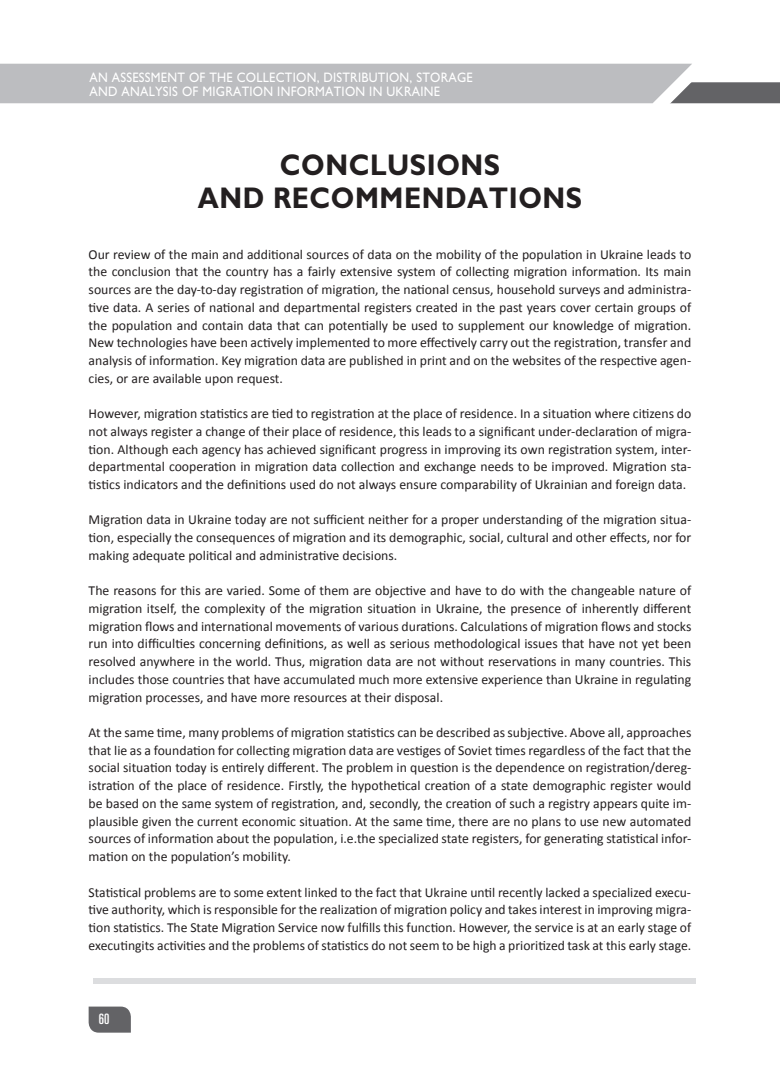
<style>
.page{position:relative;width:780px;height:1088px;background:#fff}
.page>*{position:absolute;margin:0;border:0;box-sizing:border-box;transform-origin:0 0}
.t1{font:700 30px/32.5px "Gill Sans C";letter-spacing:.02em;color:#231f20;text-align:center;scale:.9 1}
.t2{font:ultra-condensed 14.38px "Partner";color:#fff}
.t3{font:13.75px/17.8px "Calibri";color:#231f20;text-align:justify}
.t4{font:13.75px/13.8px "Gill Sans C";letter-spacing:.02em;color:#fff;scale:.91 1}
</style>
<div class="page">
<svg style="left:0;top:64px;width:780px;height:40px;background:#bbbcbf"></svg>
<svg style="left:89px;top:1006px;width:42px;height:26px"></svg>
<div style="left:93px;top:979px;width:603px;height:5px;background:#dcdddf"></div>
<p class="t4" style="left:89px;top:70px;width:423px">AN ASSESSMENT OF THE COLLECTION, DISTRIBUTION, STORAGE<br>AND ANALYSIS OF MIGRATION INFORMATION IN UKRAINE</p>
<h1 class="t1" style="left:198px;top:149px;width:428px">CONCLUSIONS<br>AND RECOMMENDATIONS</h1>
<p class="t3" style="left:89px;top:245px;width:604px">Our review of the main and additional sources of data on the mobility of the population in Ukraine leads to the conclusion that the country has a fairly extensive system of collecting migration information. Its main sources are the day-to-day registration of migration, the national census, household surveys and administra&shy;tive data. A series of national and departmental registers created in the past years cover certain groups of the population and contain data that can potentially be used to supplement our knowledge of migration.<br>New technologies have been actively implemented to more effectively carry out the registration, transfer and analysis of information. Key migration data are published in print and on the websites of the respective agen&shy;cies, or are available upon request.</p>
<p class="t3" style="left:89px;top:405px;width:604px">However, migration statistics are tied to registration at the place of residence. In a situation where citizens do not always register a change of their place of residence, this leads to a significant under-declaration of migra&shy;tion. Although each agency has achieved significant progress in improving its own registration system, inter&shy;departmental cooperation in migration data collection and exchange needs to be improved. Migration sta&shy;tistics indicators and the definitions used do not always ensure comparability of Ukrainian and foreign data.</p>
<p class="t3" style="left:89px;top:511px;width:604px">Migration data in Ukraine today are not sufficient neither for a proper understanding of the migration situa&shy;tion, especially the consequences of migration and its demographic, social, cultural and other effects, nor for making adequate political and administrative decisions.</p>
<p class="t3" style="left:89px;top:582px;width:604px">The reasons for this are varied. Some of them are objective and have to do with the changeable nature of migration itself, the complexity of the migration situation in Ukraine, the presence of inherently different migration flows and international movements of various durations. Calculations of migration flows and stocks run into difficulties concerning definitions, as well as serious methodological issues that have not yet been resolved anywhere in the world. Thus, migration data are not without reservations in many countries. This includes those countries that have accumulated much more extensive experience than Ukraine in regulating migration processes, and have more resources at their disposal.</p>
<p class="t3" style="left:89px;top:723px;width:604px">At the same time, many problems of migration statistics can be described as subjective. Above all, approaches that lie as a foundation for collecting migration data are vestiges of Soviet times regardless of the fact that the social situation today is entirely different. The problem in question is the dependence on registration/dereg&shy;istration of the place of residence. Firstly, the hypothetical creation of a state demographic register would be based on the same system of registration, and, secondly, the creation of such a registry appears quite im&shy;plausible given the current economic situation. At the same time, there are no plans to use new automated sources of information about the population, i.e.the specialized state registers, for generating statistical infor&shy;mation on the population’s mobility.</p>
<p class="t3" style="left:89px;top:883px;width:604px">Statistical problems are to some extent linked to the fact that Ukraine until recently lacked a specialized execu&shy;tive authority, which is responsible for the realization of migration policy and takes interest in improving migra&shy;tion statistics. The State Migration Service now fulfills this function. However, the service is at an early stage of executingits activities and the problems of statistics do not seem to be high a prioritized task at this early stage.</p>
<p class="t2" style="left:99px;top:1011px;width:12px">60</p>
</div>
